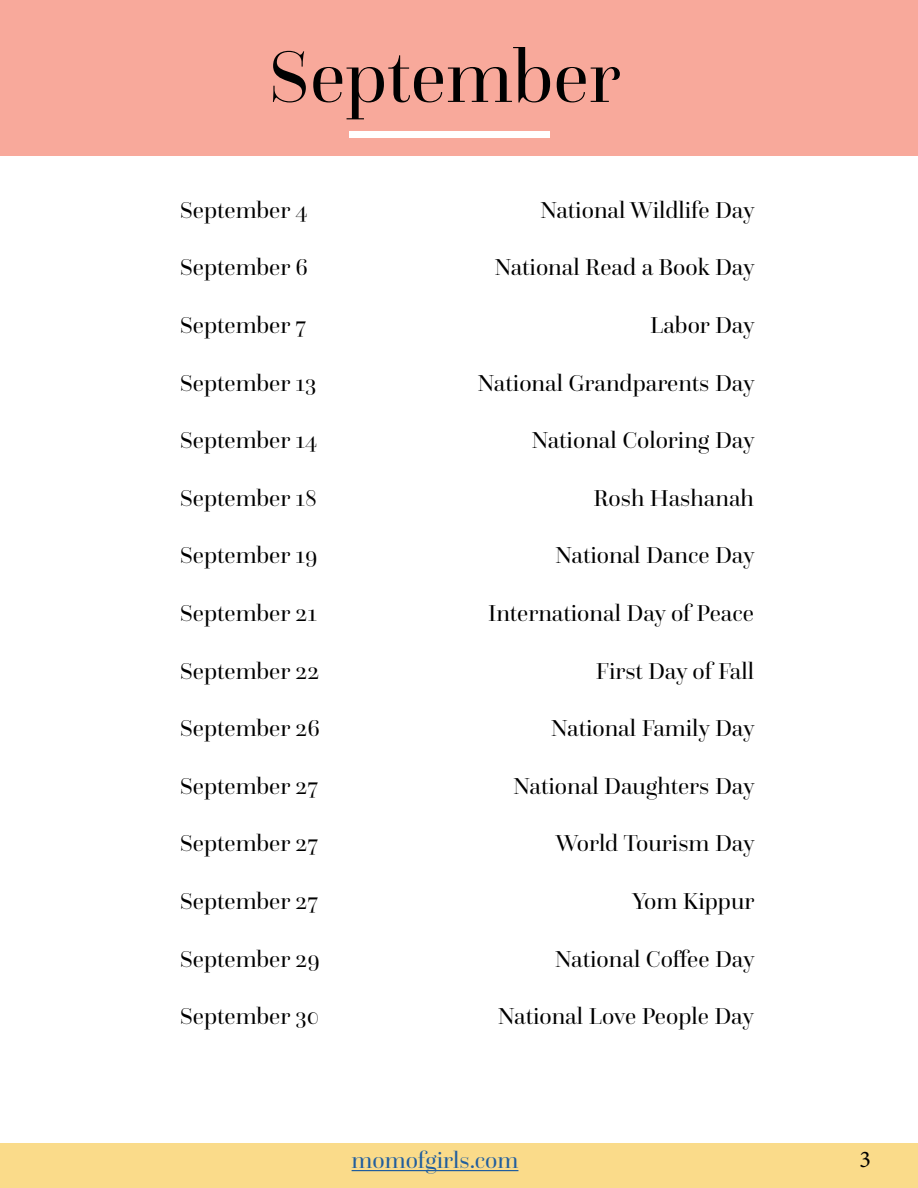
<style>
.page{position:relative;width:918px;height:1188px;background:#fff}
.page>*{position:absolute;margin:0;border:0;box-sizing:border-box;transform-origin:0 0}
.t1{font:76.5px "Questa Grande";color:#000101}
.t2{font:24px "Questa Grande";color:#000}
.t3{font:24px "Questa Grande";color:#215e9e}
.t4{font:24px "Minion Pro";color:#000}
</style>
<div class="page">
<div style="left:0;top:0;width:918px;height:155px;background:#f8a99b"></div>
<div style="left:349px;top:131px;width:200px;height:7px;background:#fff"></div>
<div style="left:0;top:1143px;width:918px;height:45px;background:#fadb8a"></div>
<hr style="left:352px;top:1170px;width:166px;height:1px;background:#215e9e">
<h1 class="t1" style="left:268px;top:31px;width:354px">September</h1>
<p class="t2" style="left:180px;top:196px;width:130px">September 4</p>
<p class="t2" style="left:540px;top:196px;width:216px">National Wildlife Day</p>
<p class="t2" style="left:180px;top:253px;width:130px">September 6</p>
<p class="t2" style="left:494px;top:253px;width:262px">National Read a Book Day</p>
<p class="t2" style="left:180px;top:311px;width:128px">September 7</p>
<p class="t2" style="left:650px;top:311px;width:106px">Labor Day</p>
<p class="t2" style="left:180px;top:368px;width:138px">September 13</p>
<p class="t2" style="left:478px;top:368px;width:278px">National Grandparents Day</p>
<p class="t2" style="left:180px;top:426px;width:139px">September 14</p>
<p class="t2" style="left:531px;top:426px;width:225px">National Coloring Day</p>
<p class="t2" style="left:180px;top:484px;width:139px">September 18</p>
<p class="t2" style="left:593px;top:484px;width:162px">Rosh Hashanah</p>
<p class="t2" style="left:180px;top:541px;width:139px">September 19</p>
<p class="t2" style="left:555px;top:541px;width:201px">National Dance Day</p>
<p class="t2" style="left:180px;top:599px;width:139px">September 21</p>
<p class="t2" style="left:488px;top:599px;width:267px">International Day of Peace</p>
<p class="t2" style="left:180px;top:656px;width:141px">September 22</p>
<p class="t2" style="left:596px;top:656px;width:160px">First Day of Fall</p>
<p class="t2" style="left:180px;top:714px;width:142px">September 26</p>
<p class="t2" style="left:551px;top:714px;width:205px">National Family Day</p>
<p class="t2" style="left:180px;top:772px;width:140px">September 27</p>
<p class="t2" style="left:513px;top:772px;width:243px">National Daughters Day</p>
<p class="t2" style="left:180px;top:829px;width:140px">September 27</p>
<p class="t2" style="left:556px;top:829px;width:200px">World Tourism Day</p>
<p class="t2" style="left:180px;top:887px;width:140px">September 27</p>
<p class="t2" style="left:632px;top:887px;width:124px">Yom Kippur</p>
<p class="t2" style="left:180px;top:944px;width:142px">September 29</p>
<p class="t2" style="left:555px;top:944px;width:201px">National Coffee Day</p>
<p class="t2" style="left:180px;top:1002px;width:141px">September 30</p>
<p class="t2" style="left:498px;top:1002px;width:258px">National Love People Day</p>
<p class="t3" style="left:352px;top:1146px;width:168px">momofgirls.com</p>
<p class="t4" style="left:860px;top:1143px;width:13px">3</p>
</div>
